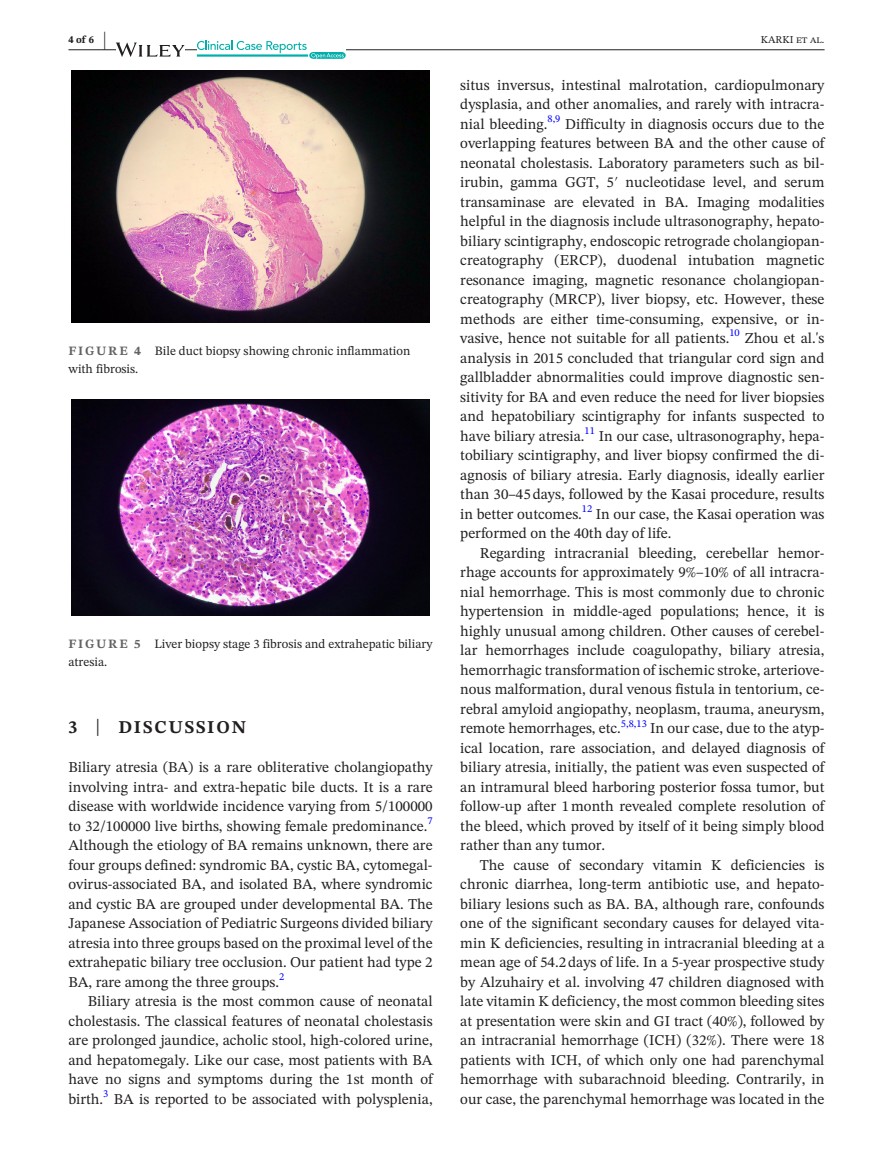
<style>
.page{position:relative;width:893px;height:1174px;background:#fff}
.page>*{position:absolute;margin:0;border:0;box-sizing:border-box;transform-origin:0 0}
.t1{font:700 18px "STIX Two Text";letter-spacing:.1em;color:#231f20}
.t2{font:15px/19.5px "STIX Two Text";color:#231f20;text-align:justify}
.t3{font:12.75px/18px "STIX Two Text";color:#231f20}
.t4{font:10.5px "STIX Two Text";color:#00f}
.t5{font:10.5px "STIX Two Text";color:#231f20}
.t6{font:700 10.5px "STIX Two Text";color:#231f20}
.s1{font-size:21px}
.s2{font-weight:700;color:#636366}
.s3{font-weight:400;font-size:23.7px}
.s4{font-family:"STIX"}
</style>
<div class="page">
<hr style="left:68px;top:49px;width:756px;height:1px;background:#231f20">
<svg style="left:116px;top:43px;width:69px;height:14px"></svg>
<svg style="left:197px;top:41px;width:149px;height:18px"></svg>
<div style="left:68px;top:70px;width:365px;height:253px;background:linear-gradient(to bottom,#fff,#fff)"></div>
<img style="left:72px;top:70px;width:357px;height:253px">
<div style="left:68px;top:399px;width:365px;height:216px;background:linear-gradient(to bottom,#fff,#fff)"></div>
<img style="left:72px;top:399px;width:357px;height:216px">
<p class="t6" style="left:68px;top:32px;width:39px">4 of 6 <span class="s1">|</span></p>
<p class="t5" style="left:761px;top:32px;width:65px">KARKI et al.</p>
<p class="t3" style="left:68px;top:342px;width:343px"><span class="s2">FIGURE 4</span> Bile duct biopsy showing chronic inflammation with fibrosis.</p>
<p class="t3" style="left:68px;top:634px;width:366px"><span class="s2">FIGURE 5</span> Liver biopsy stage 3 fibrosis and extrahepatic biliary atresia.</p>
<p class="t1" style="left:68px;top:714px;width:179px">3 <span class="s3">|</span> DISCUSSION</p>
<p class="t2" style="left:68px;top:757px;width:366px">Biliary atresia (BA) is a rare obliterative cholangiopathy involving intra- and extra-hepatic bile ducts. It is a rare disease with worldwide incidence varying from 5/100000 to 32/100000 live births, showing female predominance.</p>
<p class="t4" style="left:427px;top:813px;width:7px">7</p>
<p class="t2" style="left:68px;top:835px;width:366px">Although the etiology of BA remains unknown, there are four groups defined: syndromic BA, cystic BA, cytomegal&shy;ovirus-associated BA, and isolated BA, where syndromic and cystic BA are grouped under developmental BA. The Japanese Association of Pediatric Surgeons divided biliary atresia into three groups based on the proximal level of the extrahepatic biliary tree occlusion. Our patient had type 2<br>BA, rare among the three groups.</p>
<p class="t4" style="left:279px;top:969px;width:7px">2</p>
<p class="t2" style="left:68px;top:991px;width:366px;text-indent:20px">Biliary atresia is the most common cause of neonatal cholestasis. The classical features of neonatal cholestasis are prolonged jaundice, acholic stool, high-colored urine, and hepatomegaly. Like our case, most patients with BA have no signs and symptoms during the 1st month of birth.</p>
<p class="t4" style="left:103px;top:1086px;width:7px">3</p>
<p class="t2" style="left:114px;top:1089px;width:320px">BA is reported to be associated with polysplenia,</p>
<p class="t2" style="left:460px;top:75px;width:366px">situs inversus, intestinal malrotation, cardiopulmonary dysplasia, and other anomalies, and rarely with intracra&shy;nial bleeding.</p>
<p class="t4" style="left:547px;top:111px;width:14px">8,9</p>
<p class="t2" style="left:460px;top:114px;width:366px;text-indent:105px">Difficulty in diagnosis occurs due to the overlapping features between BA and the other cause of neonatal cholestasis. Laboratory parameters such as bil&shy;irubin, gamma GGT, 5<span class="s4">′</span> nucleotidase level, and serum transaminase are elevated in BA. Imaging modalities helpful in the diagnosis include ultrasonography, hepato&shy;biliary scintigraphy, endoscopic retrograde cholangiopan&shy;creatography (ERCP), duodenal intubation magnetic resonance imaging, magnetic resonance cholangiopan&shy;creatography (MRCP), liver biopsy, etc. However, these methods are either time-consuming, expensive, or in&shy;vasive, hence not suitable for all patients.</p>
<p class="t4" style="left:729px;top:325px;width:12px">10</p>
<p class="t2" style="left:460px;top:328px;width:366px;text-indent:284px">Zhou et al.'s analysis in 2015 concluded that triangular cord sign and gallbladder abnormalities could improve diagnostic sen&shy;sitivity for BA and even reduce the need for liver biopsies and hepatobiliary scintigraphy for infants suspected to have biliary atresia.</p>
<p class="t4" style="left:584px;top:423px;width:12px">11</p>
<p class="t2" style="left:460px;top:426px;width:366px;text-indent:138px">In our case, ultrasonography, hepa&shy;tobiliary scintigraphy, and liver biopsy confirmed the di&shy;agnosis of biliary atresia. Early diagnosis, ideally earlier than 30–45days, followed by the Kasai procedure, results in better outcomes.</p>
<p class="t4" style="left:582px;top:501px;width:12px">12</p>
<p class="t2" style="left:460px;top:504px;width:366px;text-indent:136px">In our case, the Kasai operation was performed on the 40th day of life.</p>
<p class="t2" style="left:460px;top:543px;width:366px;text-indent:20px">Regarding intracranial bleeding, cerebellar hemor&shy;rhage accounts for approximately 9%–10% of all intracra&shy;nial hemorrhage. This is most commonly due to chronic hypertension in middle-aged populations; hence, it is highly unusual among children. Other causes of cerebel&shy;lar hemorrhages include coagulopathy, biliary atresia, hemorrhagic transformation of ischemic stroke, arteriove&shy;nous malformation, dural venous fistula in tentorium, ce&shy;rebral amyloid angiopathy, neoplasm, trauma, aneurysm, remote hemorrhages, etc.</p>
<p class="t4" style="left:621px;top:715px;width:27px">5,8,13</p>
<p class="t2" style="left:460px;top:718px;width:366px;text-indent:190px">In our case, due to the atyp&shy;ical location, rare association, and delayed diagnosis of biliary atresia, initially, the patient was even suspected of an intramural bleed harboring posterior fossa tumor, but follow-up after 1month revealed complete resolution of the bleed, which proved by itself of it being simply blood rather than any tumor.</p>
<p class="t2" style="left:460px;top:855px;width:366px;text-indent:20px">The cause of secondary vitamin K deficiencies is chronic diarrhea, long-term antibiotic use, and hepato&shy;biliary lesions such as BA. BA, although rare, confounds one of the significant secondary causes for delayed vita&shy;min K deficiencies, resulting in intracranial bleeding at a mean age of 54.2days of life. In a 5-year prospective study by Alzuhairy et al. involving 47 children diagnosed with late vitamin K deficiency, the most common bleeding sites at presentation were skin and GI tract (40%), followed by an intracranial hemorrhage (ICH) (32%). There were 18 patients with ICH, of which only one had parenchymal hemorrhage with subarachnoid bleeding. Contrarily, in our case, the parenchymal hemorrhage was located in the</p>
</div>
